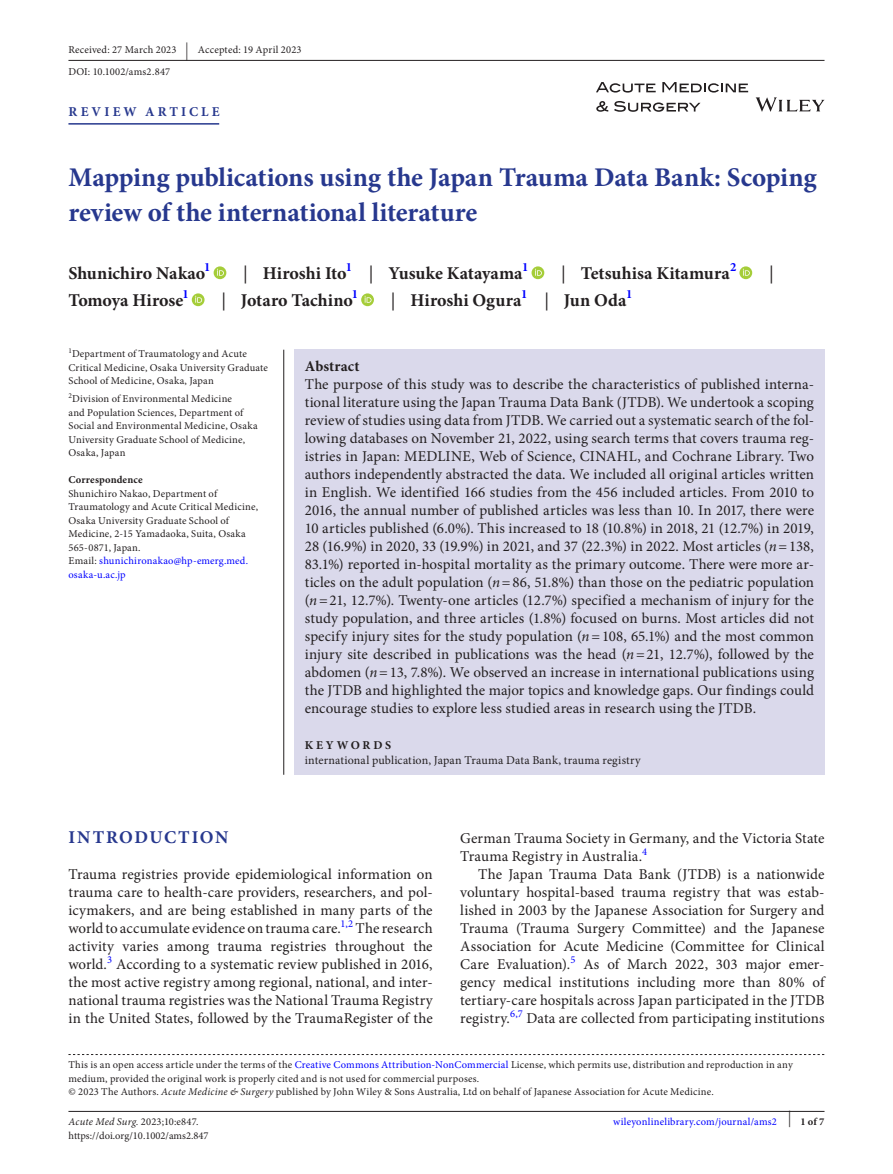
<style>
.page{position:relative;width:893px;height:1174px;background:#fff}
.page>*{position:absolute;margin:0;border:0;box-sizing:border-box;transform-origin:0 0}
.t1{font:700 27px/34.5px "Minion Pro";letter-spacing:-.005em;color:#27388e}
.t2{font:700 18px "Minion Pro";color:#231f20}
.t3{font:700 18px "Minion Pro";letter-spacing:.08em;color:#27388e}
.t4{font:18px "Minion Pro";color:#231f20}
.t5{font:15px/18px "Minion Pro";letter-spacing:.005em;color:#231f20;text-align:justify}
.t6{font:700 15px "Minion Pro";letter-spacing:.005em;color:#231f20}
.t7{font:700 13.5px "Minion Pro";letter-spacing:.23em;color:#27388e}
.t8{font:700 12.6px "Minion Pro";color:#00f}
.t9{font:12px "Minion Pro";letter-spacing:.01em;color:#231f20}
.t10{font:700 12px "Minion Pro";letter-spacing:.225em;color:#231f20}
.t11{font:10.5px/13.5px "Minion Pro";letter-spacing:.015em;color:#231f20}
.t12{font:10.5px "Minion Pro";letter-spacing:.02em;color:#00f}
.t13{font:italic 10.5px "Minion Pro";letter-spacing:.015em;color:#231f20}
.t14{font:700 10.5px "Minion Pro";letter-spacing:.01em;color:#231f20}
.t15{font:7.35px "Minion Pro";color:#231f20}
.s1{font-size:18px}
.s2{font-weight:400}
.s3{color:#00f}
.s4{font-style:italic}
.s5{font-style:normal}
</style>
<div class="page">
<hr style="left:68px;top:1111px;width:756px;height:1px;background:#231f20">
<svg style="left:756px;top:97px;width:68px;height:15px"></svg>
<svg style="left:596px;top:82px;width:60px;height:11px"></svg>
<svg style="left:662px;top:82px;width:86px;height:11px"></svg>
<svg style="left:596px;top:101px;width:12px;height:11px"></svg>
<svg style="left:614px;top:101px;width:86px;height:11px"></svg>
<hr style="left:68px;top:123px;width:151px;height:2px;background:#27388e">
<div style="left:214px;top:266px;width:12px;height:13px;background:#a5cd39;border-radius:50%"></div>
<svg style="left:217px;top:269px;width:7px;height:7px"></svg>
<div style="left:532px;top:266px;width:12px;height:13px;background:#a5cd39;border-radius:50%"></div>
<svg style="left:535px;top:269px;width:7px;height:7px"></svg>
<svg style="left:739px;top:266px;width:13px;height:13px"></svg>
<svg style="left:743px;top:269px;width:7px;height:7px"></svg>
<svg style="left:192px;top:293px;width:13px;height:13px"></svg>
<svg style="left:195px;top:296px;width:7px;height:7px"></svg>
<svg style="left:361px;top:293px;width:13px;height:13px"></svg>
<svg style="left:365px;top:296px;width:6px;height:7px"></svg>
<hr style="left:68px;top:60px;width:756px;height:1px;background:#231f20">
<svg style="left:68px;top:1054px;width:756px;height:1px"></svg>
<div style="left:294px;top:350px;width:530px;height:424px;background:#dad9eb"></div>
<hr style="left:283px;top:350px;width:1px;height:424px;background:#231f20">
<p class="t11" style="left:68px;top:39px;width:235px;line-height:21.9px">Received: 27 March 2023 <span class="s1">|</span> Accepted: 19 April 2023<br>DOI: 10.1002/ams2.847</p>
<p class="t7" style="left:69px;top:102px;width:153px">REVIEW ARTICLE</p>
<h1 class="t1" style="left:68px;top:160px;width:750px">Mapping publications using the Japan Trauma Data Bank: Scoping review of the international literature</h1>
<p class="t2" style="left:68px;top:261px;width:138px">Shunichiro Nakao</p>
<p class="t8" style="left:204px;top:258px;width:8px">1</p>
<p class="t2" style="left:243px;top:261px;width:105px"><span class="s2">|</span> Hiroshi Ito</p>
<p class="t8" style="left:346px;top:258px;width:8px">1</p>
<p class="t2" style="left:369px;top:261px;width:155px"><span class="s2">|</span> Yusuke Katayama</p>
<p class="t8" style="left:522px;top:258px;width:8px">1</p>
<p class="t2" style="left:561px;top:261px;width:170px"><span class="s2">|</span> Tetsuhisa Kitamura</p>
<p class="t8" style="left:730px;top:258px;width:8px">2</p>
<p class="t4" style="left:769px;top:261px;width:6px">|</p>
<p class="t2" style="left:68px;top:288px;width:116px">Tomoya Hirose</p>
<p class="t8" style="left:182px;top:285px;width:8px">1</p>
<p class="t2" style="left:221px;top:288px;width:133px"><span class="s2">|</span> Jotaro Tachino</p>
<p class="t8" style="left:352px;top:285px;width:8px">1</p>
<p class="t2" style="left:391px;top:288px;width:132px"><span class="s2">|</span> Hiroshi Ogura</p>
<p class="t8" style="left:521px;top:285px;width:8px">1</p>
<p class="t2" style="left:544px;top:288px;width:84px"><span class="s2">|</span> Jun Oda</p>
<p class="t8" style="left:626px;top:285px;width:8px">1</p>
<p class="t15" style="left:68px;top:345px;width:5px">1</p>
<p class="t11" style="left:68px;top:347px;width:201px;text-indent:4px">Department of Traumatology and Acute<br>Critical Medicine, Osaka University Graduate<br>School of Medicine, Osaka, Japan</p>
<p class="t15" style="left:68px;top:390px;width:5px">2</p>
<p class="t11" style="left:68px;top:392px;width:191px;text-indent:4px">Division of Environmental Medicine<br>and Population Sciences, Department of Social and Environmental Medicine, Osaka University Graduate School of Medicine, Osaka, Japan</p>
<p class="t14" style="left:68px;top:472px;width:76px">Correspondence</p>
<p class="t11" style="left:68px;top:487px;width:191px">Shunichiro Nakao, Department of<br>Traumatology and Acute Critical Medicine,<br>Osaka University Graduate School of<br>Medicine, 2-15 Yamadaoka, Suita, Osaka<br>565-0871, Japan.<br>Email: <span class="s3">shunichironakao@hp-emerg.med. osaka-u.ac.jp</span></p>
<p class="t6" style="left:305px;top:356px;width:56px">Abstract</p>
<p class="t5" style="left:305px;top:375px;width:511px">The purpose of this study was to describe the characteristics of published interna&shy;tional literature using the Japan Trauma Data Bank (JTDB). We undertook a scoping review of studies using data from JTDB. We carried out a systematic search of the fol&shy;lowing databases on November 21, 2022, using search terms that covers trauma reg&shy;istries in Japan: MEDLINE, Web of Science, CINAHL, and Cochrane Library. Two authors independently abstracted the data. We included all original articles written in English. We identified 166 studies from the 456 included articles. From 2010 to 2016, the annual number of published articles was less than 10. In 2017, there were 10 articles published (6.0%). This increased to 18 (10.8%) in 2018, 21 (12.7%) in 2019, 28 (16.9%) in 2020, 33 (19.9%) in 2021, and 37 (22.3%) in 2022. Most articles (<span class="s4">n</span>=138, 83.1%) reported in-hospital mortality as the primary outcome. There were more ar&shy;ticles on the adult population (<span class="s4">n</span>=86, 51.8%) than those on the pediatric population (<span class="s4">n</span>=21, 12.7%). Twenty-one articles (12.7%) specified a mechanism of injury for the study population, and three articles (1.8%) focused on burns. Most articles did not specify injury sites for the study population (<span class="s4">n</span>=108, 65.1%) and the most common injury site described in publications was the head (<span class="s4">n</span>=21, 12.7%), followed by the abdomen (<span class="s4">n</span>=13, 7.8%). We observed an increase in international publications using the JTDB and highlighted the major topics and knowledge gaps. Our findings could encourage studies to explore less studied areas in research using the JTDB.</p>
<p class="t10" style="left:305px;top:737px;width:88px">KEYWORDS</p>
<p class="t9" style="left:305px;top:752px;width:338px">international publication, Japan Trauma Data Bank, trauma registry</p>
<p class="t3" style="left:68px;top:825px;width:162px">INTRODUCTION</p>
<p class="t5" style="left:68px;top:865px;width:366px">Trauma registries provide epidemiological information on trauma care to health-care providers, researchers, and pol&shy;icymakers, and are being established in many parts of the world to accumulate evidence on trauma care.</p>
<p class="t12" style="left:341px;top:916px;width:14px">1,2</p>
<p class="t5" style="left:68px;top:919px;width:366px;text-indent:287px">The research activity varies among trauma registries throughout the world.</p>
<p class="t12" style="left:107px;top:952px;width:7px">3</p>
<p class="t5" style="left:68px;top:955px;width:366px;text-indent:48px">According to a systematic review published in 2016, the most active registry among regional, national, and inter&shy;national trauma registries was the National Trauma Registry in the United States, followed by the TraumaRegister of the</p>
<p class="t5" style="left:460px;top:829px;width:366px">German Trauma Society in Germany, and the Victoria State<br>Trauma Registry in Australia.</p>
<p class="t12" style="left:642px;top:844px;width:7px">4</p>
<p class="t5" style="left:460px;top:865px;width:366px;text-indent:18px">The Japan Trauma Data Bank (JTDB) is a nationwide voluntary hospital-based trauma registry that was estab&shy;lished in 2003 by the Japanese Association for Surgery and Trauma (Trauma Surgery Committee) and the Japanese Association for Acute Medicine (Committee for Clinical Care Evaluation).</p>
<p class="t12" style="left:570px;top:952px;width:7px">5</p>
<p class="t5" style="left:460px;top:955px;width:366px;text-indent:123px">As of March 2022, 303 major emer&shy;gency medical institutions including more than 80% of tertiary-care hospitals across Japan participated in the JTDB registry.</p>
<p class="t12" style="left:510px;top:1006px;width:14px">6,7</p>
<p class="t5" style="left:526px;top:1009px;width:300px">Data are collected from participating institutions</p>
<p class="t11" style="left:68px;top:1058px;width:726px">This is an open access article under the terms of the <span class="s3">Creative Commons Attribution-NonCommercial</span> License, which permits use, distribution and reproduction in any medium, provided the original work is properly cited and is not used for commercial purposes.<br>© 2023 The Authors. <span class="s4">Acute Medicine &amp; Surgery</span> published by John Wiley &amp; Sons Australia, Ltd on behalf of Japanese Association for Acute Medicine.</p>
<p class="t13" style="left:68px;top:1114px;width:132px">Acute Med Surg. <span class="s5">2023;10:e847.</span></p>
<p class="t14" style="left:788px;top:1114px;width:38px"><sup>|</sup> 1 of 7</p>
<p class="t11" style="left:68px;top:1128px;width:142px">https://doi.org/10.1002/ams2.847</p>
<p class="t12" style="left:613px;top:1114px;width:165px">wileyonlinelibrary.com/journal/ams2</p>
</div>
